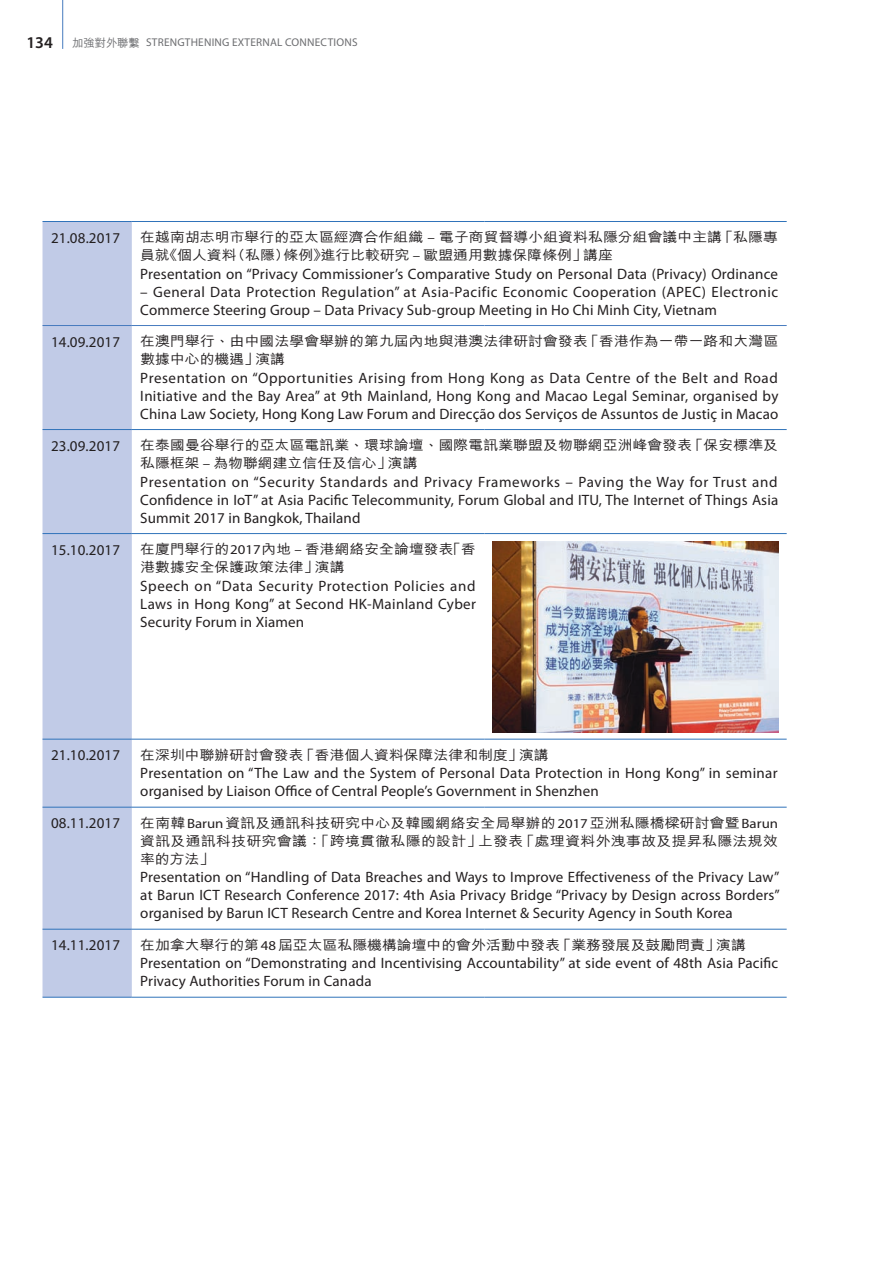
<style>
.page{position:relative;width:893px;height:1263px;background:#fff}
.page>*{position:absolute;margin:0;border:0;box-sizing:border-box;transform-origin:0 0}
.t1{font:15px/18px "Myriad Pro";letter-spacing:.01em;color:#231f20;text-align:justify}
.t2{font:15px/18px "Myriad Pro";letter-spacing:.03em;color:#231f20}
.t3{font:500 13.5px/18px "M Hei HK";letter-spacing:.005em;color:#231f20;scale:1.1 1}
.t4{font:11.25px "Myriad Pro";letter-spacing:.02em;color:#6c6d70}
.s1{font-weight:600;font-size:16.5px;color:#231f20}
.s2{font-family:"M Hei HK";font-weight:500}
.s3{font-family:"Myriad Pro";font-weight:400}
</style>
<div class="page">
<hr style="left:62px;top:0;width:1px;height:49px;background:#477bbf">
<div style="left:43px;top:222px;width:89px;height:775px;background:#c1cbe7"></div>
<hr style="left:43px;top:221px;width:89px;height:1px;background:#3073ba">
<hr style="left:132px;top:221px;width:352px;height:1px;background:#3073ba">
<hr style="left:484px;top:221px;width:303px;height:1px;background:#3073ba">
<hr style="left:43px;top:325px;width:89px;height:1px;background:#477bbf">
<hr style="left:132px;top:325px;width:352px;height:1px;background:#477bbf">
<hr style="left:484px;top:325px;width:303px;height:1px;background:#477bbf">
<hr style="left:43px;top:429px;width:89px;height:1px;background:#3073ba">
<hr style="left:132px;top:429px;width:352px;height:1px;background:#3073ba">
<hr style="left:484px;top:429px;width:303px;height:1px;background:#3073ba">
<hr style="left:43px;top:533px;width:89px;height:1px;background:#3073ba">
<hr style="left:132px;top:533px;width:352px;height:1px;background:#3073ba">
<hr style="left:484px;top:533px;width:303px;height:1px;background:#3073ba">
<hr style="left:43px;top:739px;width:89px;height:1px;background:#3073ba">
<hr style="left:132px;top:739px;width:352px;height:1px;background:#3073ba">
<hr style="left:484px;top:739px;width:303px;height:1px;background:#3073ba">
<hr style="left:43px;top:807px;width:89px;height:1px;background:#3073ba">
<hr style="left:132px;top:807px;width:352px;height:1px;background:#3073ba">
<hr style="left:484px;top:807px;width:303px;height:1px;background:#3073ba">
<hr style="left:43px;top:929px;width:89px;height:1px;background:#3073ba">
<hr style="left:132px;top:929px;width:352px;height:1px;background:#3073ba">
<hr style="left:484px;top:929px;width:303px;height:1px;background:#3073ba">
<hr style="left:43px;top:997px;width:89px;height:1px;background:#3073ba">
<hr style="left:132px;top:997px;width:352px;height:1px;background:#3073ba">
<hr style="left:484px;top:997px;width:303px;height:1px;background:#3073ba">
<img style="left:493px;top:541px;width:286px;height:191px">
<p class="t4" style="left:26px;top:36px;width:333px"><span class="s1">134</span> <span class="s2">加強對外聯繫</span> STRENGTHENING EXTERNAL CONNECTIONS</p>
<p class="t1" style="left:51px;top:228px;width:71px">21.08.2017</p>
<p class="t3" style="left:140px;top:227px;width:581px">在越南胡志明市舉行的亞太區經濟合作組織 <span class="s3">–</span> 電子商貿督導小組資料私隱分組會議中主講「私隱專員就《個人資料（私隱）條例》進行比較研究 <span class="s3">–</span> 歐盟通用數據保障條例」講座</p>
<p class="t1" style="left:140px;top:264px;width:639px">Presentation on “Privacy Commissioner’s Comparative Study on Personal Data (Privacy) Ordinance</p>
<p class="t2" style="left:140px;top:282px;width:639px">– General Data Protection Regulation” at Asia-Pacific Economic Cooperation (APEC) Electronic<br>Commerce Steering Group – Data Privacy Sub-group Meeting in Ho Chi Minh City, Vietnam</p>
<p class="t1" style="left:51px;top:332px;width:71px">14.09.2017</p>
<p class="t3" style="left:140px;top:331px;width:581px">在澳門舉行、由中國法學會舉辦的第九屆內地與港澳法律研討會發表「香港作為一帶一路和大灣區數據中心的機遇」演講</p>
<p class="t1" style="left:140px;top:368px;width:640px">Presentation on “Opportunities Arising from Hong Kong as Data Centre of the Belt and Road Initiative and the Bay Area” at 9th Mainland, Hong Kong and Macao Legal Seminar, organised by China Law Society, Hong Kong Law Forum and Direcção dos Serviços de Assuntos de Justiç in Macao</p>
<p class="t1" style="left:51px;top:436px;width:71px">23.09.2017</p>
<p class="t3" style="left:140px;top:435px;width:581px">在泰國曼谷舉行的亞太區電訊業、環球論壇、國際電訊業聯盟及物聯網亞洲峰會發表「保安標準及私隱框架 <span class="s3">–</span> 為物聯網建立信任及信心」演講</p>
<p class="t1" style="left:140px;top:472px;width:639px">Presentation on “Security Standards and Privacy Frameworks – Paving the Way for Trust and Confidence in IoT” at Asia Pacific Telecommunity, Forum Global and ITU, The Internet of Things Asia Summit 2017 in Bangkok, Thailand</p>
<p class="t1" style="left:51px;top:540px;width:71px">15.10.2017</p>
<p class="t3" style="left:140px;top:539px;width:306px">在廈門舉行的<span class="s3">2017</span>內地 <span class="s3">–</span> 香港網絡安全論壇發表「香港數據安全保護政策法律」演講</p>
<p class="t1" style="left:140px;top:576px;width:337px">Speech on “Data Security Protection Policies and Laws in Hong Kong” at Second HK-Mainland Cyber Security Forum in Xiamen</p>
<p class="t1" style="left:51px;top:746px;width:71px">21.10.2017</p>
<p class="t3" style="left:140px;top:744px;width:373px">在深圳中聯辦研討會發表「香港個人資料保障法律和制度」演講</p>
<p class="t1" style="left:140px;top:764px;width:639px">Presentation on “The Law and the System of Personal Data Protection in Hong Kong” in seminar organised by Liaison Office of Central People’s Government in Shenzhen</p>
<p class="t1" style="left:51px;top:814px;width:71px">08.11.2017</p>
<p class="t3" style="left:140px;top:813px;width:581px;text-align:justify">在南韓<span class="s3">Barun</span>資訊及通訊科技研究中心及韓國網絡安全局舉辦的<span class="s3">2017</span>亞洲私隱橋樑研討會暨<span class="s3">Barun</span>資訊及通訊科技研究會議：「跨境貫徹私隱的設計」上發表「處理資料外洩事故及提昇私隱法規效率的方法」</p>
<p class="t1" style="left:140px;top:868px;width:641px">Presentation on “Handling of Data Breaches and Ways to Improve Effectiveness of the Privacy Law” at Barun ICT Research Conference 2017: 4th Asia Privacy Bridge “Privacy by Design across Borders” organised by Barun ICT Research Centre and Korea Internet &amp; Security Agency in South Korea</p>
<p class="t1" style="left:51px;top:936px;width:71px">14.11.2017</p>
<p class="t3" style="left:140px;top:935px;width:552px">在加拿大舉行的第<span class="s3">48</span>屆亞太區私隱機構論壇中的會外活動中發表「業務發展及鼓勵問責」演講</p>
<p class="t1" style="left:140px;top:954px;width:639px">Presentation on “Demonstrating and Incentivising Accountability” at side event of 48th Asia Pacific<br>Privacy Authorities Forum in Canada</p>
</div>
